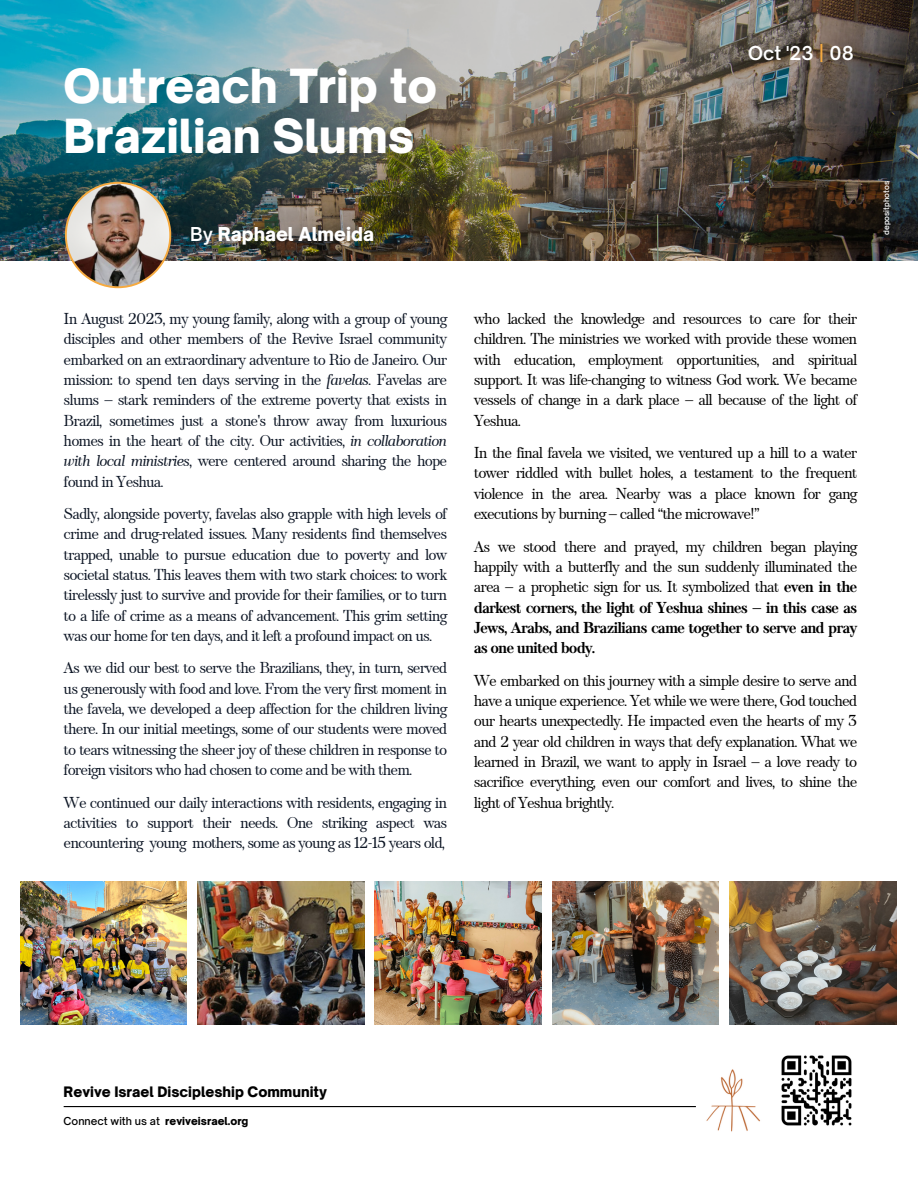
<style>
.page{position:relative;width:918px;height:1188px;background:#fff}
.page>*{position:absolute;margin:0;border:0;box-sizing:border-box;transform-origin:0 0}
.t1{font:900 45px/49.5px "Open Sauce One";color:#fff}
.t2{font:900 18.3px "Open Sauce One";color:#fff}
.t3{font:600 18.3px "Open Sauce One";color:#fff}
.t4{font:15.75px/20.2px "TT Barrels";letter-spacing:-.06em;color:#0c1524;text-align:justify}
.t5{font:15.75px/20.2px "TT Barrels";letter-spacing:-.06em;color:#000;text-align:justify}
.t6{font:900 13.8px "Open Sauce One";color:#000}
.t7{font:900 10.5px "Open Sauce One";color:#000}
.t8{font:500 10.5px "Open Sauce One";color:#000}
.t9{font:600 7.5px "Open Sauce One";color:#fff}
.s1{font-weight:600}
.s2{color:#f6aa3f}
.s3{font-style:italic}
.s4{font-weight:700}
</style>
<div class="page">
<img style="left:0;top:0;width:918px;height:261px">
<img style="left:65px;top:182px;width:106px;height:106px">
<hr style="left:64px;top:1106px;width:632px;height:1px;background:#000">
<svg style="left:781px;top:1055px;width:71px;height:71px"></svg>
<img style="left:706px;top:1069px;width:54px;height:63px">
<img style="left:20px;top:881px;width:167px;height:143px">
<img style="left:198px;top:881px;width:166px;height:143px">
<img style="left:375px;top:881px;width:166px;height:143px">
<img style="left:552px;top:881px;width:167px;height:143px">
<img style="left:730px;top:881px;width:166px;height:143px">
<p class="t1" style="left:64px;top:61px;width:375px">Outreach Trip to<br>Brazilian Slums</p>
<p class="t2" style="left:190px;top:223px;width:185px"><span class="s1">By</span> Raphael Almeida</p>
<p class="t3" style="left:748px;top:42px;width:107px">Oct '23 <span class="s2">|</span> 08</p>
<p class="t9" style="left:882px;top:235px;width:55px;rotate:-90deg">depositphotos</p>
<p class="t4" style="left:64px;top:310px;width:385px">In August 2023, my young family, along with a group of young disciples and other members of the Revive Israel community embarked on an extraordinary adventure to Rio de Janeiro. Our mission: to spend ten days serving in the <span class="s3">favelas</span>. Favelas are slums – stark reminders of the extreme poverty that exists in Brazil, sometimes just a stone's throw away from luxurious homes in the heart of the city. Our activities, <span class="s3">in collaboration with local ministries</span>, were centered around sharing the hope found in Yeshua.</p>
<p class="t4" style="left:64px;top:505px;width:385px">Sadly, alongside poverty, favelas also grapple with high levels of crime and drug-related issues. Many residents find themselves trapped, unable to pursue education due to poverty and low societal status. This leaves them with two stark choices: to work tirelessly just to survive and provide for their families, or to turn to a life of crime as a means of advancement. This grim setting was our home for ten days, and it left a profound impact on us.</p>
<p class="t4" style="left:64px;top:659px;width:385px">As we did our best to serve the Brazilians, they, in turn, served us generously with food and love. From the very first moment in the favela, we developed a deep affection for the children living there. In our initial meetings, some of our students were moved to tears witnessing the sheer joy of these children in response to foreign visitors who had chosen to come and be with them.</p>
<p class="t4" style="left:64px;top:793px;width:385px">We continued our daily interactions with residents, engaging in activities to support their needs. One striking aspect was encountering young mothers, some as young as 12-15 years old,</p>
<p class="t5" style="left:474px;top:310px;width:385px">who lacked the knowledge and resources to care for their children. The ministries we worked with provide these women with education, employment opportunities, and spiritual support. It was life-changing to witness God work. We became vessels of change in a dark place – all because of the light of Yeshua.</p>
<p class="t5" style="left:474px;top:444px;width:385px">In the final favela we visited, we ventured up a hill to a water tower riddled with bullet holes, a testament to the frequent violence in the area. Nearby was a place known for gang executions by burning – called “the microwave!”</p>
<p class="t5" style="left:474px;top:537px;width:385px">As we stood there and prayed, my children began playing happily with a butterfly and the sun suddenly illuminated the area – a prophetic sign for us. It symbolized that <span class="s4">even in the darkest corners, the light of Yeshua shines – in this case as Jews, Arabs, and Brazilians came together to serve and pray as one united body.</span></p>
<p class="t5" style="left:474px;top:671px;width:385px">We embarked on this journey with a simple desire to serve and have a unique experience. Yet while we were there, God touched our hearts unexpectedly. He impacted even the hearts of my 3 and 2 year old children in ways that defy explanation. What we learned in Brazil, we want to apply in Israel – a love ready to sacrifice everything, even our comfort and lives, to shine the light of Yeshua brightly.</p>
<p class="t6" style="left:64px;top:1083px;width:265px">Revive Israel Discipleship Community</p>
<p class="t8" style="left:64px;top:1115px;width:98px">Connect with us at</p>
<p class="t7" style="left:165px;top:1115px;width:85px">reviveisrael.org</p>
</div>
